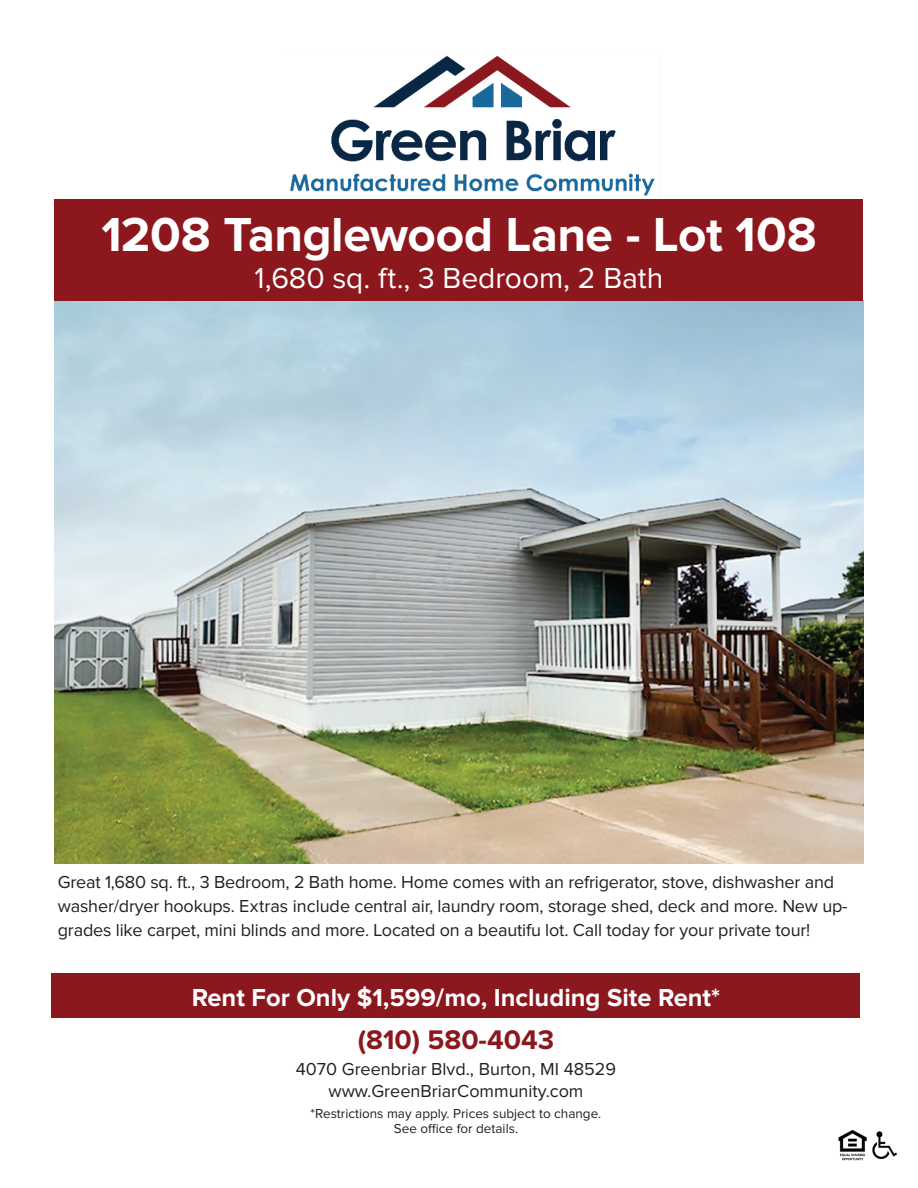
<style>
.page{position:relative;width:918px;height:1188px;background:#fff}
.page>*{position:absolute;margin:0;border:0;box-sizing:border-box;transform-origin:0 0}
.t1{font:700 49.5px "Proxima Nova";letter-spacing:-.01em;color:#fff}
.t2{font:30px "Proxima Nova";letter-spacing:-.005em;color:#fff}
.t3{font:700 27.9px "Proxima Nova";color:#8c181f}
.t4{font:700 25.5px "Proxima Nova";color:#fff}
.t5{font:18px/24px "Proxima Nova";letter-spacing:-.01em;color:#231f20}
.t6{font:13.5px/15px "Proxima Nova";color:#231f20;text-align:center}
</style>
<div class="page">
<img style="left:55px;top:301px;width:808px;height:563px">
<div style="left:55px;top:199px;width:808px;height:102px;background:#8c181e"></div>
<img style="left:290px;top:55px;width:365px;height:141px">
<div style="left:52px;top:974px;width:808px;height:44px;background:#8c181f"></div>
<img style="left:838px;top:1129px;width:60px;height:32px">
<h1 class="t1" style="left:101px;top:206px;width:717px">1208 Tanglewood Lane - Lot 108</h1>
<h2 class="t2" style="left:255px;top:264px;width:410px">1,680 sq. ft., 3 Bedroom, 2 Bath</h2>
<p class="t5" style="left:58px;top:871px;width:791px">Great 1,680 sq. ft., 3 Bedroom, 2 Bath home. Home comes with an refrigerator, stove, dishwasher and washer/dryer hookups. Extras include central air, laundry room, storage shed, deck and more. New up&shy;grades like carpet, mini blinds and more. Located on a beautifu lot. Call today for your private tour!</p>
<h3 class="t4" style="left:192px;top:983px;width:530px">Rent For Only $1,599/mo, Including Site Rent*</h3>
<h3 class="t3" style="left:358px;top:1024px;width:198px">(810) 580-4043</h3>
<p class="t5" style="left:296px;top:1059px;width:322px;line-height:21.6px;text-align:center">4070 Greenbriar Blvd., Burton, MI 48529 www.GreenBriarCommunity.com</p>
<p class="t6" style="left:311px;top:1107px;width:292px">*Restrictions may apply. Prices subject to change.<br>See office for details.</p>
</div>
